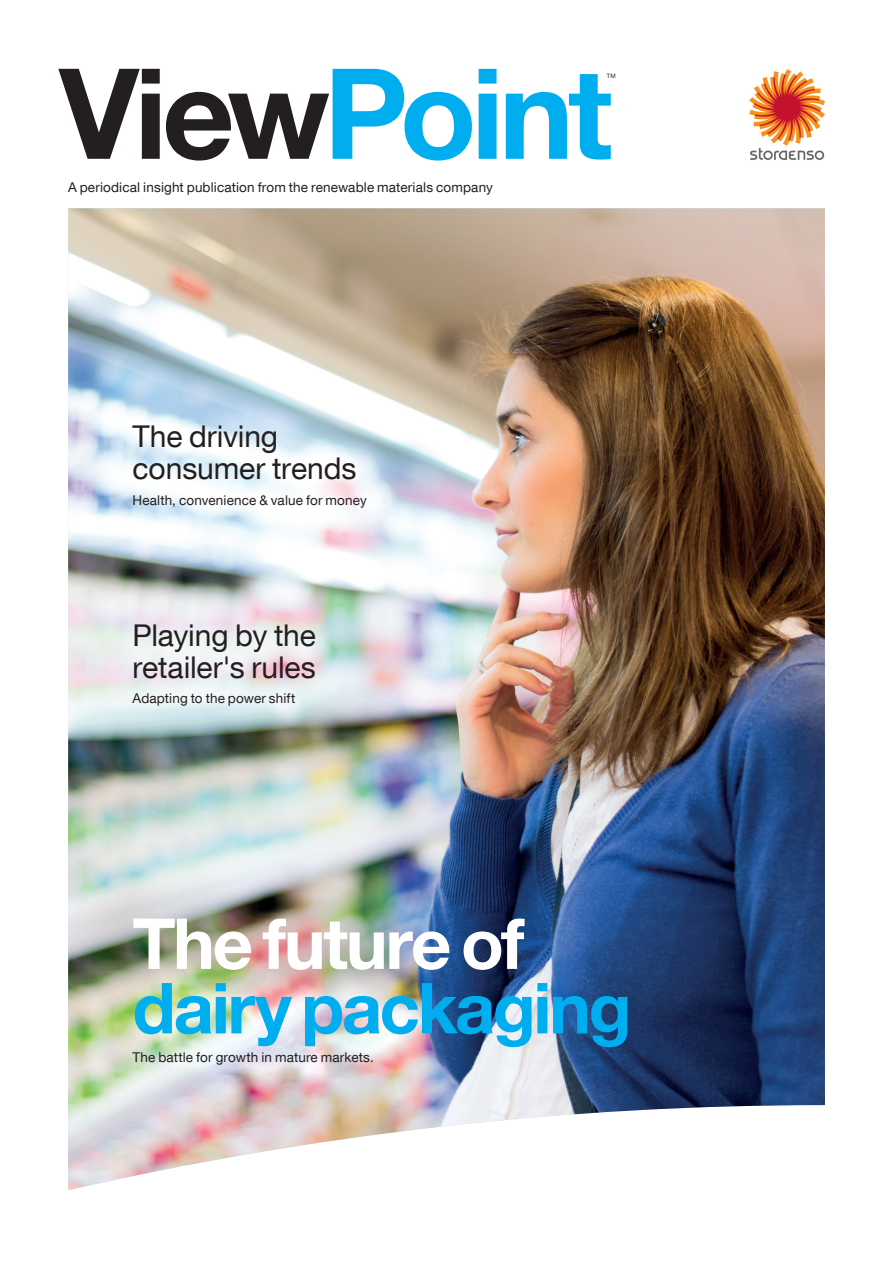
<style>
.page{position:relative;width:893px;height:1263px;background:#fff}
.page>*{position:absolute;margin:0;border:0;box-sizing:border-box;transform-origin:0 0}
.t1{font:700 126px "Helvetica Neue LT Com";letter-spacing:-.045em;color:#00aeef}
.t2{font:700 70.5px "Helvetica Neue LT Com";letter-spacing:-.035em;color:#00aeef}
.t3{font:700 70.5px "Helvetica Neue LT Com";letter-spacing:-.03em;color:#fff}
.t4{font:30px/31.8px "Helvetica Neue LT Com";letter-spacing:-.005em;color:#231f20}
.t5{font:13.5px "Helvetica Neue LT Com";letter-spacing:.01em;color:#231f20}
.t6{font:6px "Helvetica Neue LT Com";color:#231f20}
.s1{color:#231f20}
</style>
<div class="page">
<img style="left:68px;top:208px;width:757px;height:982px">
<img style="left:749px;top:69px;width:76px;height:91px">
<h1 class="t1" style="left:59px;top:34px;width:555px"><span class="s1">View</span>Point</h1>
<p class="t5" style="left:68px;top:179px;width:426px">A periodical insight publication from the renewable materials company</p>
<p class="t6" style="left:607px;top:72px;width:10px">TM</p>
<h3 class="t4" style="left:133px;top:419px;width:226px">The driving consumer trends</h3>
<p class="t5" style="left:133px;top:492px;width:236px">Health, convenience &amp; value for money</p>
<h3 class="t4" style="left:133px;top:618px;width:185px">Playing by the retailer's rules</h3>
<p class="t5" style="left:133px;top:690px;width:164px">Adapting to the power shift</p>
<h2 class="t3" style="left:133px;top:899px;width:394px">The future of</h2>
<h2 class="t2" style="left:133px;top:964px;width:500px">dairy packaging</h2>
<p class="t5" style="left:133px;top:1049px;width:243px">The battle for growth in mature markets.</p>
</div>
